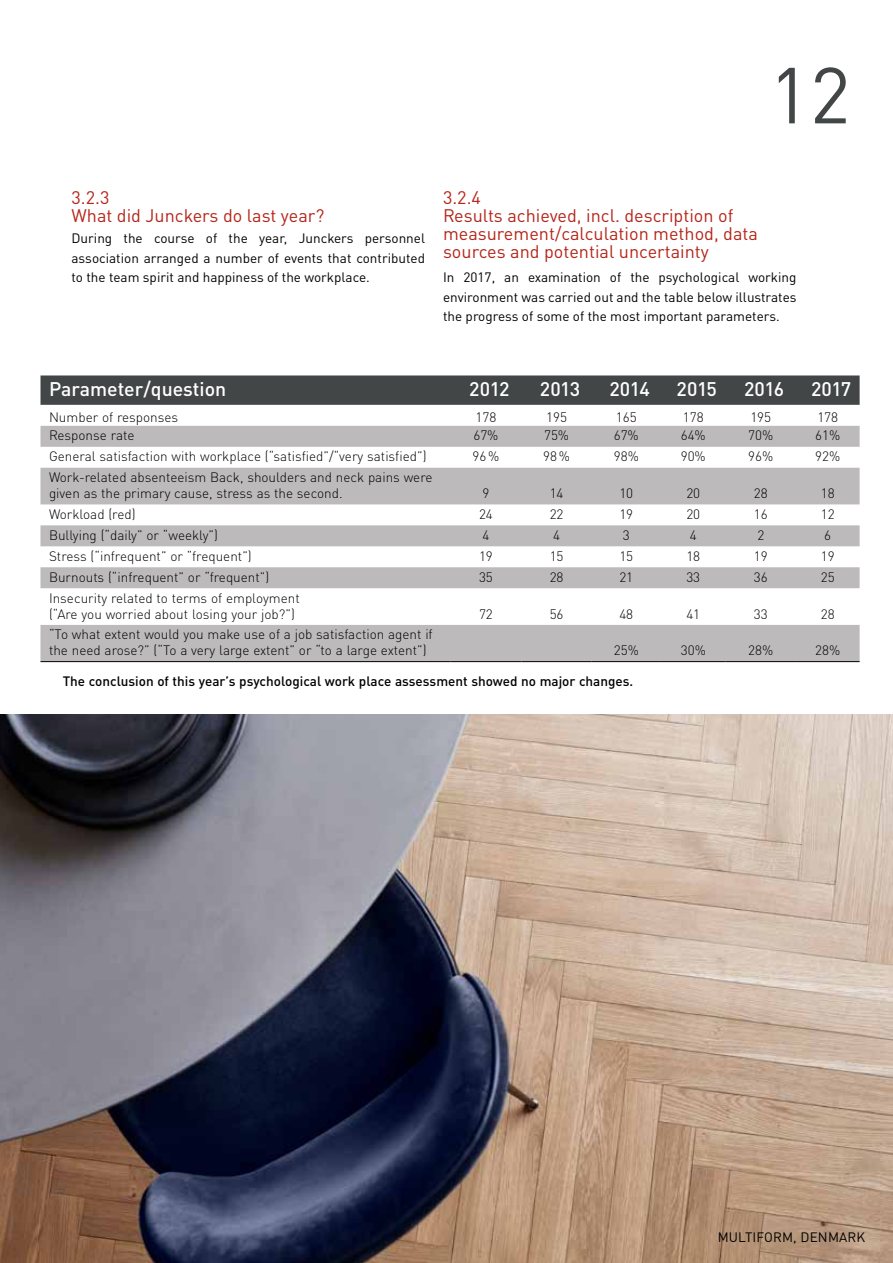
<style>
.page{position:relative;width:893px;height:1263px;background:#fff}
.page>*{position:absolute;margin:0;border:0;box-sizing:border-box;transform-origin:0 0}
.t1{font:78px "DIN Pro";color:#434646}
.t2{font:500 19.5px "DIN Pro";color:#fff}
.t3{font:18px/18px "DIN Pro";color:#b52519}
.t4{font:300 13.5px/15.8px "DIN Pro";color:#000}
.t5{font:13.5px/19.5px "DIN Pro";color:#000;text-align:justify}
.t6{font:500 13.5px "DIN Pro";color:#000}
</style>
<div class="page">
<img style="left:0;top:714px;width:893px;height:549px">
<div style="left:40px;top:375px;width:820px;height:30px;background:#434646"></div>
<svg style="left:41px;top:425px;width:818px;height:1px"></svg>
<svg style="left:40px;top:426px;width:820px;height:235px;fill:#bcbabb"></svg>
<hr style="left:40px;top:661px;width:410px;height:1px;background:#000">
<hr style="left:450px;top:661px;width:72px;height:1px;background:#000">
<hr style="left:522px;top:661px;width:70px;height:1px;background:#000">
<hr style="left:592px;top:661px;width:69px;height:1px;background:#000">
<hr style="left:661px;top:661px;width:65px;height:1px;background:#000">
<hr style="left:726px;top:661px;width:70px;height:1px;background:#000">
<hr style="left:796px;top:661px;width:64px;height:1px;background:#000">
<h1 class="t1" style="left:769px;top:36px;width:83px">12</h1>
<h3 class="t3" style="left:72px;top:187px;width:254px">3.2.3<br>What did Junckers do last year?</h3>
<p class="t5" style="left:72px;top:228px;width:355px">During the course of the year, Junckers personnel association arranged a number of events that contributed to the team spirit and happiness of the workplace.</p>
<h3 class="t3" style="left:443px;top:187px;width:316px">3.2.4<br>Results achieved, incl. description of measurement/calculation method, data sources and potential uncertainty</h3>
<p class="t5" style="left:443px;top:267px;width:355px">In 2017, an examination of the psychological working environment was carried out and the table below illustrates the progress of some of the most important parameters.</p>
<h2 class="t2" style="left:49px;top:374px;width:179px">Parameter/question</h2>
<h2 class="t2" style="left:469px;top:374px;width:42px">2012</h2>
<h2 class="t2" style="left:540px;top:374px;width:42px">2013</h2>
<h2 class="t2" style="left:609px;top:374px;width:42px">2014</h2>
<h2 class="t2" style="left:676px;top:374px;width:42px">2015</h2>
<h2 class="t2" style="left:744px;top:374px;width:42px">2016</h2>
<h2 class="t2" style="left:811px;top:374px;width:42px">2017</h2>
<p class="t4" style="left:49px;top:408px;width:131px">Number of responses</p>
<p class="t4" style="left:475px;top:408px;width:22px">178</p>
<p class="t4" style="left:546px;top:408px;width:22px">195</p>
<p class="t4" style="left:616px;top:408px;width:22px">165</p>
<p class="t4" style="left:683px;top:408px;width:22px">178</p>
<p class="t4" style="left:750px;top:408px;width:22px">195</p>
<p class="t4" style="left:817px;top:408px;width:22px">178</p>
<p class="t4" style="left:49px;top:427px;width:87px">Response rate</p>
<p class="t4" style="left:473px;top:427px;width:27px">67%</p>
<p class="t4" style="left:544px;top:427px;width:27px">75%</p>
<p class="t4" style="left:614px;top:427px;width:27px">67%</p>
<p class="t4" style="left:681px;top:427px;width:27px">64%</p>
<p class="t4" style="left:748px;top:427px;width:27px">70%</p>
<p class="t4" style="left:815px;top:427px;width:27px">61%</p>
<p class="t4" style="left:49px;top:448px;width:379px">General satisfaction with workplace (“satisfied”/“very satisfied”)</p>
<p class="t4" style="left:473px;top:448px;width:28px">96%</p>
<p class="t4" style="left:543px;top:448px;width:28px">98%</p>
<p class="t4" style="left:614px;top:448px;width:27px">98%</p>
<p class="t4" style="left:681px;top:448px;width:27px">90%</p>
<p class="t4" style="left:748px;top:448px;width:27px">96%</p>
<p class="t4" style="left:815px;top:448px;width:27px">92%</p>
<p class="t4" style="left:49px;top:469px;width:385px">Work-related absenteeism Back, shoulders and neck pains were given as the primary cause, stress as the second.</p>
<p class="t4" style="left:482px;top:484px;width:8px">9</p>
<p class="t4" style="left:550px;top:484px;width:15px">14</p>
<p class="t4" style="left:619px;top:484px;width:15px">10</p>
<p class="t4" style="left:686px;top:484px;width:15px">20</p>
<p class="t4" style="left:754px;top:484px;width:15px">28</p>
<p class="t4" style="left:821px;top:484px;width:15px">18</p>
<p class="t4" style="left:49px;top:505px;width:88px">Workload (red)</p>
<p class="t4" style="left:479px;top:505px;width:15px">24</p>
<p class="t4" style="left:550px;top:505px;width:15px">22</p>
<p class="t4" style="left:619px;top:505px;width:15px">19</p>
<p class="t4" style="left:686px;top:505px;width:15px">20</p>
<p class="t4" style="left:754px;top:505px;width:15px">16</p>
<p class="t4" style="left:821px;top:505px;width:15px">12</p>
<p class="t4" style="left:49px;top:526px;width:170px">Bullying (“daily” or “weekly”)</p>
<p class="t4" style="left:482px;top:526px;width:8px">4</p>
<p class="t4" style="left:553px;top:526px;width:8px">4</p>
<p class="t4" style="left:623px;top:526px;width:8px">3</p>
<p class="t4" style="left:690px;top:526px;width:8px">4</p>
<p class="t4" style="left:757px;top:526px;width:8px">2</p>
<p class="t4" style="left:824px;top:526px;width:8px">6</p>
<p class="t4" style="left:49px;top:547px;width:204px">Stress (“infrequent” or “frequent”)</p>
<p class="t4" style="left:479px;top:547px;width:15px">19</p>
<p class="t4" style="left:550px;top:547px;width:15px">15</p>
<p class="t4" style="left:619px;top:547px;width:15px">15</p>
<p class="t4" style="left:686px;top:547px;width:15px">18</p>
<p class="t4" style="left:754px;top:547px;width:15px">19</p>
<p class="t4" style="left:821px;top:547px;width:15px">19</p>
<p class="t4" style="left:49px;top:568px;width:222px">Burnouts (“infrequent” or “frequent”)</p>
<p class="t4" style="left:479px;top:568px;width:15px">35</p>
<p class="t4" style="left:550px;top:568px;width:15px">28</p>
<p class="t4" style="left:619px;top:568px;width:15px">21</p>
<p class="t4" style="left:686px;top:568px;width:15px">33</p>
<p class="t4" style="left:754px;top:568px;width:15px">36</p>
<p class="t4" style="left:821px;top:568px;width:15px">25</p>
<p class="t4" style="left:49px;top:589px;width:252px">Insecurity related to terms of employment (“Are you worried about losing your job?”)</p>
<p class="t4" style="left:479px;top:605px;width:15px">72</p>
<p class="t4" style="left:550px;top:605px;width:15px">56</p>
<p class="t4" style="left:619px;top:605px;width:15px">48</p>
<p class="t4" style="left:686px;top:605px;width:15px">41</p>
<p class="t4" style="left:754px;top:605px;width:15px">33</p>
<p class="t4" style="left:821px;top:605px;width:15px">28</p>
<p class="t4" style="left:49px;top:626px;width:385px">“To what extent would you make use of a job satisfaction agent if the need arose?” (“To a very large extent” or “to a large extent”)</p>
<p class="t4" style="left:614px;top:642px;width:27px">25%</p>
<p class="t4" style="left:681px;top:642px;width:27px">30%</p>
<p class="t4" style="left:748px;top:642px;width:27px">28%</p>
<p class="t4" style="left:815px;top:642px;width:27px">28%</p>
<p class="t6" style="left:63px;top:671px;width:572px">The conclusion of this year’s psychological work place assessment showed no major changes.</p>
<p class="t5" style="left:718px;top:1227px;width:149px">MULTIFORM, DENMARK</p>
</div>
